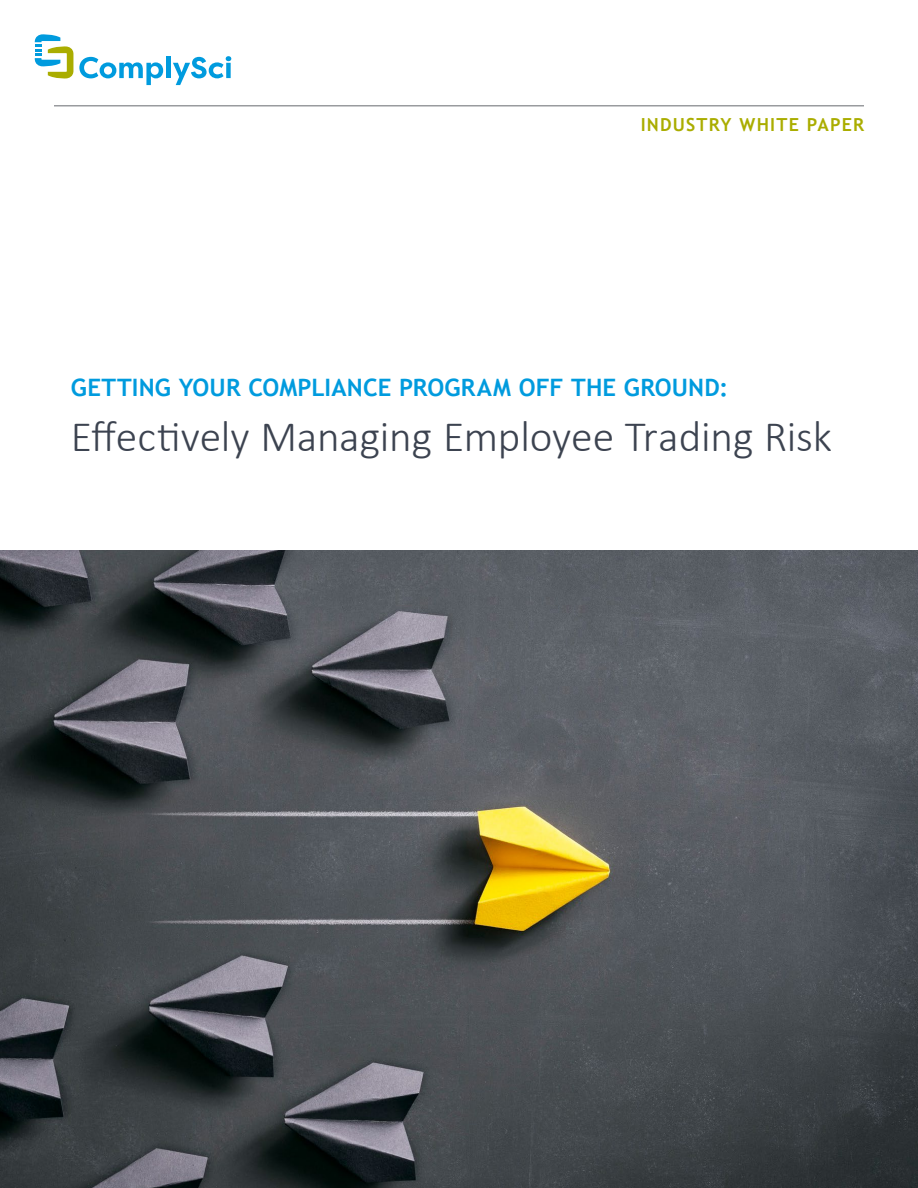
<style>
.page{position:relative;width:918px;height:1188px;background:#fff}
.page>*{position:absolute;margin:0;border:0;box-sizing:border-box;transform-origin:0 0}
.t1{font:300 43.5px "Calibri";letter-spacing:-.005em;color:#3c4350}
.t2{font:700 24px "Trebuchet MS";letter-spacing:.005em;color:#009bde}
.t3{font:700 18px "Trebuchet MS";letter-spacing:.065em;color:#aaad00}
</style>
<div class="page">
<svg style="left:79px;top:57px;width:84px;height:28px"></svg>
<div style="left:166px;top:57px;width:5px;height:21px;background:#009bde"></div>
<svg style="left:173px;top:56px;width:58px;height:29px"></svg>
<svg style="left:35px;top:34px;width:38px;height:45px"></svg>
<hr style="left:54px;top:105px;width:810px;height:1px;background:#999b9e">
<img style="left:0;top:551px;width:918px;height:637px">
<p class="t3" style="left:641px;top:114px;width:225px">INDUSTRY WHITE PAPER</p>
<p class="t2" style="left:71px;top:372px;width:659px">GETTING YOUR COMPLIANCE PROGRAM OFF THE GROUND:</p>
<p class="t1" style="left:71px;top:410px;width:763px">Effectively Managing Employee Trading Risk</p>
</div>
